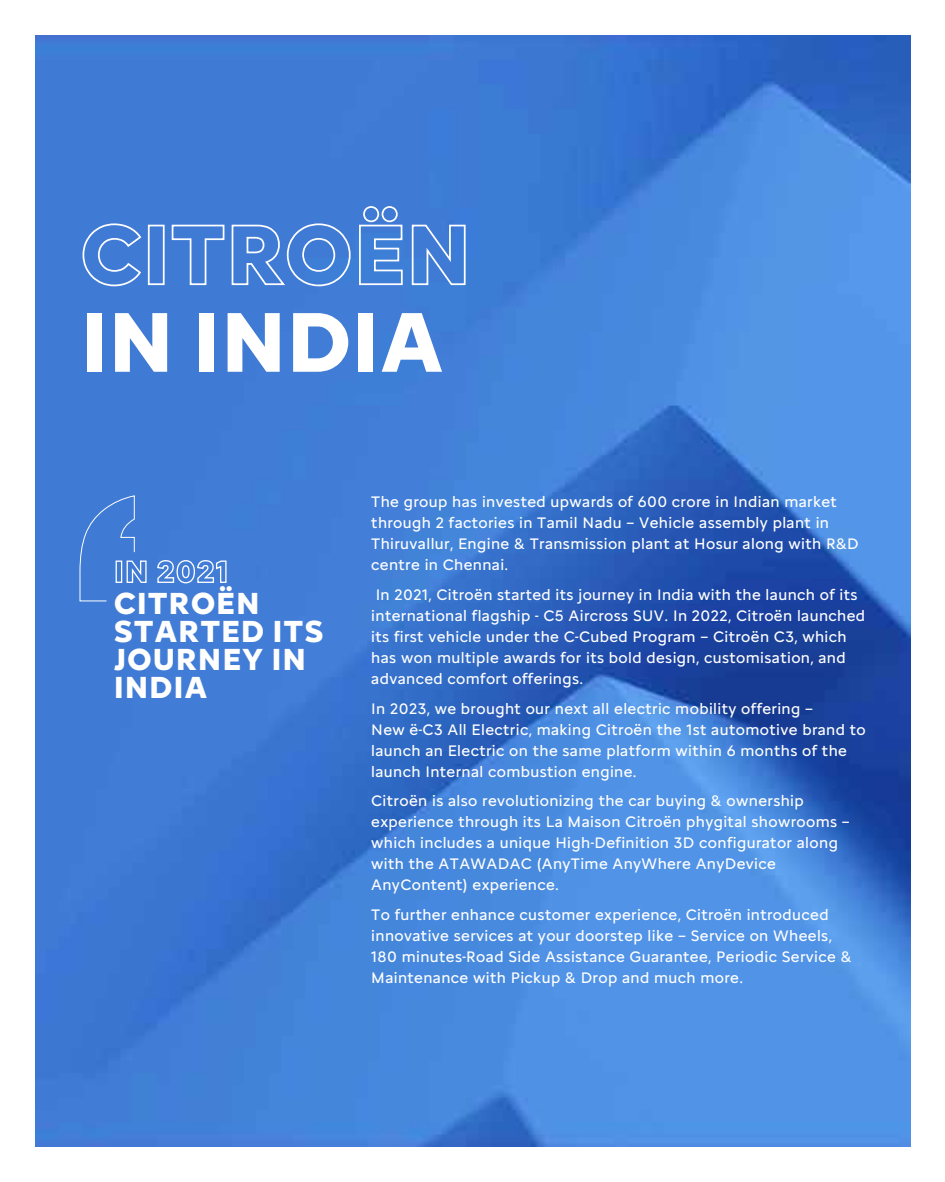
<style>
.page{position:relative;width:945px;height:1182px;background:#fff}
.page>*{position:absolute;margin:0;border:0;box-sizing:border-box;transform-origin:0 0}
.t1{font:700 87.5px "Citroen Type";color:#fff}
.t2{font:700 31.5px/28px "Citroen Type";letter-spacing:.025em;color:#fff}
.t3{font:15.75px/21px "Citroen Type";letter-spacing:.025em;color:#fff}
</style>
<div class="page">
<img style="left:35px;top:35px;width:875px;height:1111px">
<svg style="left:79px;top:494px;width:68px;height:108px;background:#4a82d6"></svg>
<svg style="left:156px;top:559px;width:71px;height:25px;background:#719de0"></svg>
<svg style="left:82px;top:222px;width:61px;height:65px;background:#5589d9"></svg>
<div style="left:148px;top:225px;width:17px;height:60px;border:2px solid #fff"></div>
<svg style="left:171px;top:224px;width:54px;height:62px;background:#5589d8"></svg>
<svg style="left:231px;top:222px;width:121px;height:65px;background:#588cd9"></svg>
<svg style="left:358px;top:205px;width:46px;height:81px;background:#6195dc"></svg>
<svg style="left:411px;top:224px;width:55px;height:62px;background:#5d91db"></svg>
<h1 class="t1" style="left:80px;top:276px;width:365px">IN INDIA</h1>
<h2 class="t2" style="left:114px;top:587px;width:211px">CITROËN<br>STARTED ITS<br>JOURNEY IN<br>INDIA</h2>
<p class="t3" style="left:371px;top:490px;width:489px">The group has invested upwards of 600 crore in Indian market through 2 factories in Tamil Nadu – Vehicle assembly plant in Thiruvallur, Engine &amp; Transmission plant at Hosur along with R&amp;D centre in Chennai.</p>
<p class="t3" style="left:371px;top:583px;width:495px">In 2021, Citroën started its journey in India with the launch of its international flagship - C5 Aircross SUV. In 2022, Citroën launched its first vehicle under the C-Cubed Program – Citroën C3, which has won multiple awards for its bold design, customisation, and advanced comfort offerings.</p>
<p class="t3" style="left:371px;top:696px;width:496px">In 2023, we brought our next all electric mobility offering –<br>New ë-C3 All Electric, making Citroën the 1st automotive brand to launch an Electric on the same platform within 6 months of the launch Internal combustion engine.</p>
<p class="t3" style="left:371px;top:789px;width:480px">Citroën is also revolutionizing the car buying &amp; ownership experience through its La Maison Citroën phygital showrooms – which includes a unique High-Definition 3D configurator along with the ATAWADAC (AnyTime AnyWhere AnyDevice AnyContent) experience.</p>
<p class="t3" style="left:371px;top:903px;width:482px">To further enhance customer experience, Citroën introduced innovative services at your doorstep like – Service on Wheels, 180 minutes-Road Side Assistance Guarantee, Periodic Service &amp; Maintenance with Pickup &amp; Drop and much more.</p>
</div>
